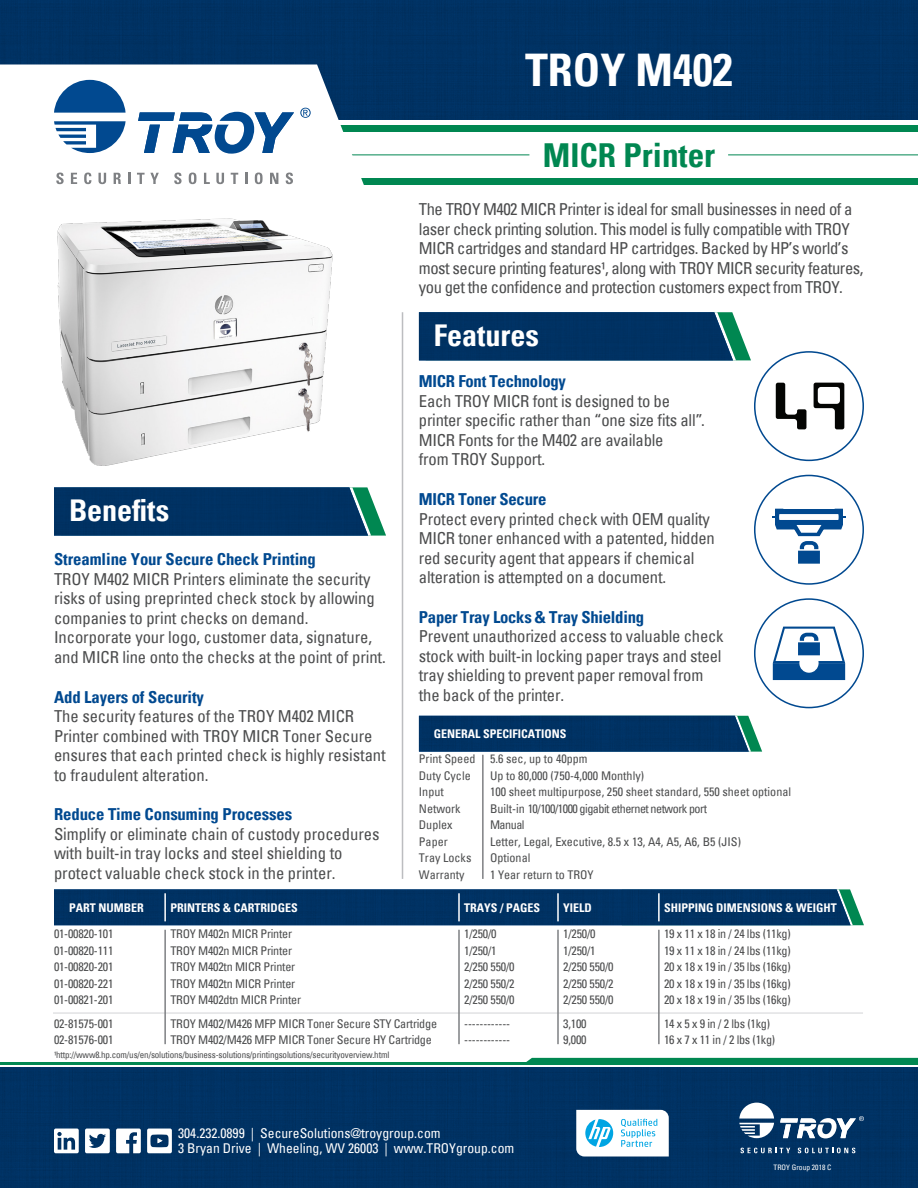
<style>
.page{position:relative;width:918px;height:1188px;background:#fff}
.page>*{position:absolute;margin:0;border:0;box-sizing:border-box;transform-origin:0 0}
.t1{font:102px "MICR Encoding";color:#040503}
.t2{font:700 condensed 45px "Univers";color:#fff}
.t3{font:700 condensed 33px "Univers";color:#008751}
.t4{font:700 condensed 30px "Univers";color:#fff}
.t5{font:condensed 16.5px/19.5px "Univers";letter-spacing:-.015em;color:#4b4c4d}
.t6{font:condensed 13.5px/15px "Univers";color:#fff}
.t7{font:condensed 12px/16.5px "Univers";letter-spacing:-.02em;color:#4b4c4d}
.t8{font:condensed 12px/16.5px "Univers";color:#4b4c4d}
.t9{font:700 condensed 12px "Univers";color:#fff}
.t10{font:condensed 9px "Univers";letter-spacing:-.02em;color:#4b4c4d}
.t11{font:condensed 7.5px "Univers";color:#fff}
.s1{font-weight:700;color:#014990}
</style>
<div class="page">
<hr style="left:53px;top:1012px;width:810px;height:2px;background:#e1e2e4">
<hr style="left:728px;top:155px;width:190px;height:1px;background:#008751">
<div style="left:318px;top:126px;width:600px;height:6px;background:#008751"></div>
<div style="left:356px;top:178px;width:562px;height:6px;background:#008751"></div>
<hr style="left:321px;top:155px;width:208px;height:1px;background:#008751">
<div style="left:0;top:0;width:918px;height:120px;background:#003263"></div>
<svg style="left:0;top:65px;width:397px;height:120px"></svg>
<svg style="left:54px;top:121px;width:72px;height:32px"></svg>
<svg style="left:138px;top:112px;width:156px;height:42px"></svg>
<svg style="left:54px;top:80px;width:72px;height:33px"></svg>
<svg style="left:300px;top:108px;width:11px;height:10px"></svg>
<svg style="left:56px;top:173px;width:8px;height:11px"></svg>
<svg style="left:71px;top:173px;width:6px;height:11px"></svg>
<svg style="left:84px;top:173px;width:7px;height:11px"></svg>
<svg style="left:98px;top:173px;width:8px;height:11px"></svg>
<svg style="left:114px;top:173px;width:7px;height:11px"></svg>
<svg style="left:128px;top:173px;width:2px;height:11px"></svg>
<svg style="left:137px;top:173px;width:22px;height:11px"></svg>
<svg style="left:174px;top:173px;width:8px;height:11px"></svg>
<svg style="left:189px;top:173px;width:7px;height:11px"></svg>
<svg style="left:204px;top:173px;width:6px;height:11px"></svg>
<svg style="left:216px;top:173px;width:8px;height:11px"></svg>
<svg style="left:231px;top:173px;width:7px;height:11px"></svg>
<svg style="left:245px;top:173px;width:2px;height:11px"></svg>
<svg style="left:255px;top:173px;width:8px;height:11px"></svg>
<svg style="left:270px;top:173px;width:8px;height:11px"></svg>
<svg style="left:286px;top:173px;width:7px;height:11px"></svg>
<svg style="left:368px;top:489px;width:18px;height:47px"></svg>
<img style="left:54px;top:487px;width:314px;height:49px">
<hr style="left:402px;top:312px;width:1px;height:567px;background:#bcbdc0">
<img style="left:57px;top:218px;width:276px;height:248px">
<div style="left:0;top:1062px;width:918px;height:126px;background:#008751"></div>
<hr style="left:526px;top:1058px;width:392px;height:4px;background:#008751">
<div style="left:0;top:1065px;width:918px;height:123px;background:linear-gradient(to right,#003265,#003365)"></div>
<div style="left:0;top:1068px;width:918px;height:120px;background:#003263"></div>
<svg style="left:739px;top:1103px;width:35px;height:35px"></svg>
<svg style="left:780px;top:1116px;width:84px;height:22px"></svg>
<svg style="left:740px;top:1148px;width:50px;height:5px"></svg>
<svg style="left:798px;top:1148px;width:57px;height:5px"></svg>
<svg style="left:54px;top:1129px;width:25px;height:24px"></svg>
<svg style="left:85px;top:1129px;width:25px;height:24px"></svg>
<svg style="left:147px;top:1129px;width:25px;height:24px"></svg>
<svg style="left:116px;top:1129px;width:25px;height:24px"></svg>
<div style="left:54px;top:889px;width:797px;height:36px;background:#003263"></div>
<hr style="left:164px;top:930px;width:2px;height:114px;background:#7e8083">
<hr style="left:458px;top:930px;width:2px;height:114px;background:#7e8083">
<hr style="left:658px;top:930px;width:2px;height:114px;background:#7e8083">
<hr style="left:557px;top:930px;width:2px;height:114px;background:#7e8083">
<svg style="left:749px;top:718px;width:13px;height:34px"></svg>
<div style="left:419px;top:716px;width:330px;height:36px;background:#003263"></div>
<hr style="left:482px;top:755px;width:2px;height:124px;background:#7e8083">
<svg style="left:754px;top:475px;width:110px;height:110px"></svg>
<svg style="left:576px;top:1110px;width:93px;height:47px"></svg>
<svg style="left:754px;top:598px;width:110px;height:110px"></svg>
<svg style="left:419px;top:312px;width:445px;height:149px"></svg>
<hr style="left:164px;top:893px;width:2px;height:28px;background:#fff">
<hr style="left:658px;top:893px;width:2px;height:28px;background:#fff">
<hr style="left:458px;top:893px;width:2px;height:28px;background:#fff">
<hr style="left:557px;top:893px;width:2px;height:28px;background:#fff">
<p class="t2" style="left:525px;top:43px;width:209px">TROY M402</p>
<p class="t3" style="left:543px;top:135px;width:174px">MICR Printer</p>
<p class="t4" style="left:69px;top:492px;width:101px">Benefits</p>
<p class="t5" style="left:54px;top:550px;width:333px"><span class="s1">Streamline Your Secure Check Printing<br></span>TROY M402 MICR Printers eliminate the security risks of using preprinted check stock by allowing companies to print checks on demand.<br>Incorporate your logo, customer data, signature, and MICR line onto the checks at the point of print.</p>
<p class="t5" style="left:54px;top:687px;width:333px"><span class="s1">Add Layers of Security<br></span>The security features of the TROY M402 MICR Printer combined with TROY MICR Toner Secure ensures that each printed check is highly resistant to fraudulent alteration.</p>
<p class="t5" style="left:54px;top:805px;width:327px"><span class="s1">Reduce Time Consuming Processes<br></span>Simplify or eliminate chain of custody procedures with built-in tray locks and steel shielding to protect valuable check stock in the printer.</p>
<p class="t5" style="left:419px;top:199px;width:446px">The TROY M402 MICR Printer is ideal for small businesses in need of a laser check printing solution. This model is fully compatible with TROY MICR cartridges and standard HP cartridges. Backed by HP’s world’s most secure printing features¹, along with TROY MICR security features, you get the confidence and protection customers expect from TROY.</p>
<p class="t4" style="left:434px;top:317px;width:106px">Features</p>
<p class="t5" style="left:419px;top:371px;width:288px"><span class="s1">MICR Font Technology<br></span>Each TROY MICR font is designed to be printer specific rather than “one size fits all”.<br>MICR Fonts for the M402 are available<br>from TROY Support.</p>
<p class="t5" style="left:419px;top:489px;width:297px"><span class="s1">MICR Toner Secure<br></span>Protect every printed check with OEM quality MICR toner enhanced with a patented, hidden red security agent that appears if chemical alteration is attempted on a document.</p>
<p class="t5" style="left:419px;top:607px;width:306px"><span class="s1">Paper Tray Locks &amp; Tray Shielding<br></span>Prevent unauthorized access to valuable check stock with built-in locking paper trays and steel tray shielding to prevent paper removal from the back of the printer.</p>
<p class="t1" style="left:763px;top:335px;width:90px">49</p>
<p class="t9" style="left:434px;top:726px;width:134px">GENERAL SPECIFICATIONS</p>
<p class="t8" style="left:490px;top:751px;width:303px">5.6 sec, up to 40ppm<br>Up to 80,000 (750-4,000 Monthly)<br>100 sheet multipurpose, 250 sheet standard, 550 sheet optional<br>Built-in 10/100/1000 gigabit ethernet network port<br>Manual<br>Letter, Legal, Executive, 8.5 x 13, A4, A5, A6, B5 (JIS)<br>Optional<br>1 Year return to TROY</p>
<p class="t8" style="left:419px;top:751px;width:58px">Print Speed<br>Duty Cycle<br>Input<br>Network<br>Duplex<br>Paper<br>Tray Locks<br>Warranty</p>
<p class="t9" style="left:69px;top:900px;width:76px">PART NUMBER</p>
<p class="t9" style="left:170px;top:900px;width:129px">PRINTERS &amp; CARTRIDGES</p>
<p class="t9" style="left:464px;top:900px;width:78px">TRAYS / PAGES</p>
<p class="t9" style="left:563px;top:900px;width:30px">YIELD</p>
<p class="t9" style="left:664px;top:900px;width:174px">SHIPPING DIMENSIONS &amp; WEIGHT</p>
<p class="t7" style="left:170px;top:926px;width:132px">TROY M402n MICR Printer<br>TROY M402n MICR Printer<br>TROY M402tn MICR Printer<br>TROY M402tn MICR Printer<br>TROY M402dtn MICR Printer</p>
<p class="t7" style="left:170px;top:1015px;width:268px">TROY M402/M426 MFP MICR Toner Secure STY Cartridge<br>TROY M402/M426 MFP MICR Toner Secure HY Cartridge</p>
<p class="t7" style="left:54px;top:926px;width:61px;text-align:justify">01-00820-101<br>01-00820-111<br>01-00820-201<br>01-00820-221<br>01-00821-201</p>
<p class="t7" style="left:54px;top:1015px;width:61px">02-81575-001<br>02-81576-001</p>
<p class="t10" style="left:54px;top:1049px;width:337px">¹http://www8.hp.com/us/en/solutions/business-solutions/printingsolutions/securityoverview.html</p>
<p class="t7" style="left:464px;top:926px;width:52px">1/250/0<br>1/250/1<br>2/250 550/0<br>2/250 550/2<br>2/250 550/0</p>
<p class="t7" style="left:464px;top:1015px;width:48px">------------ ------------</p>
<p class="t6" style="left:178px;top:1126px;width:338px">304.232.0899 | SecureSolutions@troygroup.com<br>3 Bryan Drive | Wheeling, WV 26003 | www.TROYgroup.com</p>
<p class="t7" style="left:563px;top:926px;width:52px">1/250/0<br>1/250/1<br>2/250 550/0<br>2/250 550/2<br>2/250 550/0</p>
<p class="t7" style="left:563px;top:1015px;width:25px">3,100<br>9,000</p>
<p class="t7" style="left:664px;top:926px;width:128px;text-align:justify">19 x 11 x 18 in / 24 lbs (11kg)<br>19 x 11 x 18 in / 24 lbs (11kg)<br>20 x 18 x 19 in / 35 lbs (16kg)<br>20 x 18 x 19 in / 35 lbs (16kg)<br>20 x 18 x 19 in / 35 lbs (16kg)</p>
<p class="t7" style="left:664px;top:1015px;width:113px">14 x 5 x 9 in / 2 lbs (1kg)<br>16 x 7 x 11 in / 2 lbs (1kg)</p>
<p class="t11" style="left:774px;top:1162px;width:59px">TROY Group 2018 C</p>
</div>
